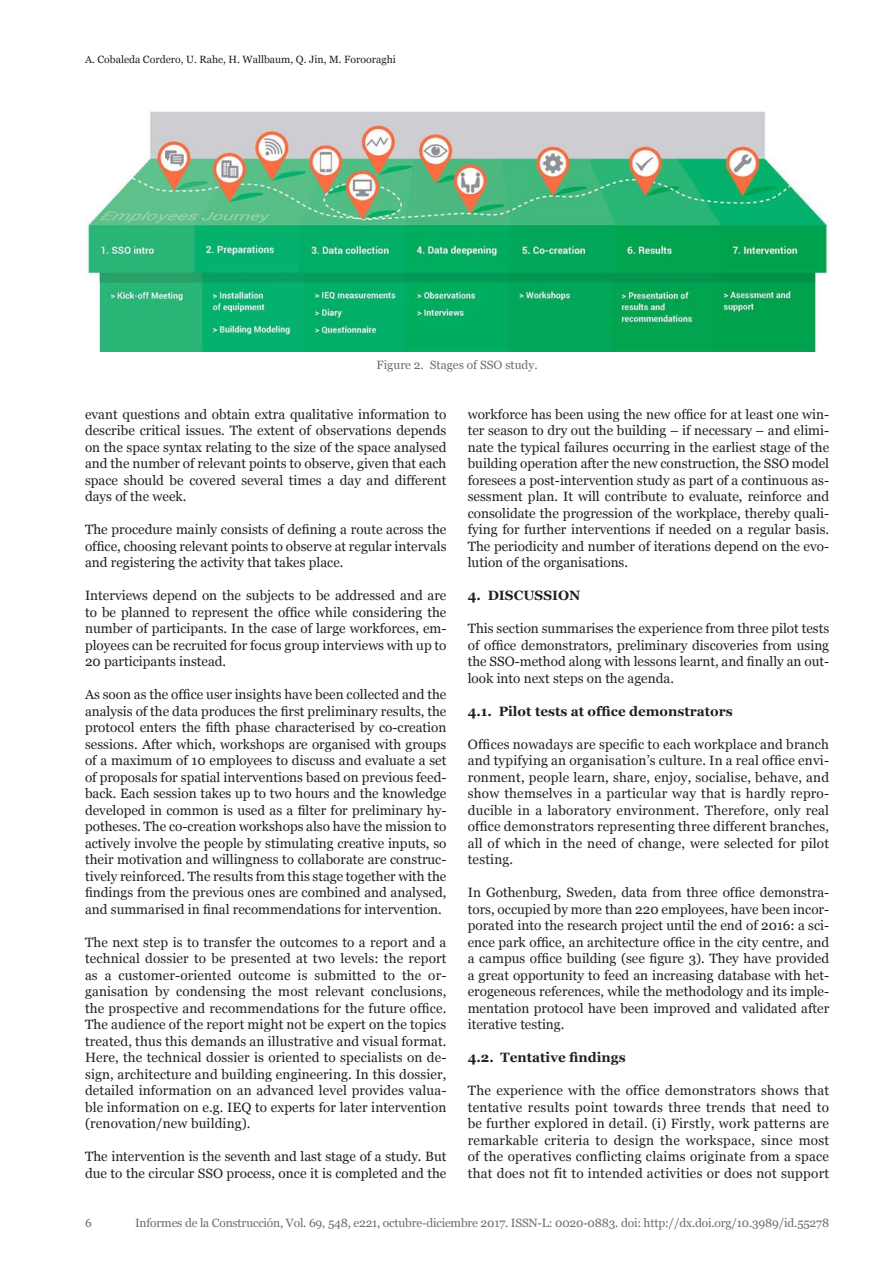
<style>
.page{position:relative;width:893px;height:1263px;background:#fff}
.page>*{position:absolute;margin:0;border:0;box-sizing:border-box;transform-origin:0 0}
.t1{font:13.5px/16.5px "Georgia";color:#231f20;text-align:justify}
.t2{font:700 13.5px "Georgia";color:#231f20}
.t3{font:12px "Georgia";letter-spacing:-.015em;color:#6c6d70}
.t4{font:10.5px "Georgia";color:#231f20}
</style>
<div class="page">
<img style="left:85px;top:111px;width:744px;height:240px">
<p class="t4" style="left:85px;top:54px;width:312px">A. Cobaleda Cordero, U. Rahe, H. Wallbaum, Q. Jin, M. Forooraghi</p>
<p class="t3" style="left:377px;top:358px;width:162px">Figure 2. Stages of SSO study.</p>
<p class="t1" style="left:85px;top:406px;width:363px">evant questions and obtain extra qualitative information to describe critical issues. The extent of observations depends on the space syntax relating to the size of the space analysed and the number of relevant points to observe, given that each space should be covered several times a day and different days of the week.</p>
<p class="t1" style="left:85px;top:521px;width:363px">The procedure mainly consists of defining a route across the office, choosing relevant points to observe at regular intervals and registering the activity that takes place.</p>
<p class="t1" style="left:85px;top:587px;width:363px">Interviews depend on the subjects to be addressed and are to be planned to represent the office while considering the number of participants. In the case of large workforces, em&shy;ployees can be recruited for focus group interviews with up to 20 participants instead.</p>
<p class="t1" style="left:85px;top:686px;width:363px">As soon as the office user insights have been collected and the analysis of the data produces the first preliminary results, the protocol enters the fifth phase characterised by co-creation sessions. After which, workshops are organised with groups of a maximum of 10 employees to discuss and evaluate a set of proposals for spatial interventions based on previous feed&shy;back. Each session takes up to two hours and the knowledge developed in common is used as a filter for preliminary hy&shy;potheses. The co-creation workshops also have the mission to actively involve the people by stimulating creative inputs, so their motivation and willingness to collaborate are construc&shy;tively reinforced. The results from this stage together with the findings from the previous ones are combined and analysed, and summarised in final recommendations for intervention.</p>
<p class="t1" style="left:85px;top:934px;width:363px">The next step is to transfer the outcomes to a report and a technical dossier to be presented at two levels: the report as a customer-oriented outcome is submitted to the or&shy;ganisation by condensing the most relevant conclusions, the prospective and recommendations for the future office.<br>The audience of the report might not be expert on the topics treated, thus this demands an illustrative and visual format.<br>Here, the technical dossier is oriented to specialists on de&shy;sign, architecture and building engineering. In this dossier, detailed information on an advanced level provides valua&shy;ble information on e.g. IEQ to experts for later intervention (renovation/new building).</p>
<p class="t1" style="left:85px;top:1148px;width:363px">The intervention is the seventh and last stage of a study. But due to the circular SSO process, once it is completed and the</p>
<p class="t1" style="left:468px;top:406px;width:363px">workforce has been using the new office for at least one win&shy;ter season to dry out the building – if necessary – and elimi&shy;nate the typical failures occurring in the earliest stage of the building operation after the new construction, the SSO model foresees a post-intervention study as part of a continuous as&shy;sessment plan. It will contribute to evaluate, reinforce and consolidate the progression of the workplace, thereby quali&shy;fying for further interventions if needed on a regular basis.<br>The periodicity and number of iterations depend on the evo&shy;lution of the organisations.</p>
<p class="t2" style="left:468px;top:588px;width:42px">4. Discussion</p>
<p class="t1" style="left:468px;top:620px;width:363px">This section summarises the experience from three pilot tests of office demonstrators, preliminary discoveries from using the SSO-method along with lessons learnt, and finally an out&shy;look into next steps on the agenda.</p>
<p class="t2" style="left:468px;top:703px;width:266px">4.1. Pilot tests at office demonstrators</p>
<p class="t1" style="left:468px;top:736px;width:363px">Offices nowadays are specific to each workplace and branch and typifying an organisation’s culture. In a real office envi&shy;ronment, people learn, share, enjoy, socialise, behave, and show themselves in a particular way that is hardly repro&shy;ducible in a laboratory environment. Therefore, only real office demonstrators representing three different branches, all of which in the need of change, were selected for pilot testing.</p>
<p class="t1" style="left:468px;top:884px;width:363px">In Gothenburg, Sweden, data from three office demonstra&shy;tors, occupied by more than 220 employees, have been incor&shy;porated into the research project until the end of 2016: a sci&shy;ence park office, an architecture office in the city centre, and a campus office building (see figure 3). They have provided a great opportunity to feed an increasing database with het&shy;erogeneous references, while the methodology and its imple&shy;mentation protocol have been improved and validated after iterative testing.</p>
<p class="t2" style="left:468px;top:1050px;width:159px">4.2. Tentative findings</p>
<p class="t1" style="left:468px;top:1082px;width:363px">The experience with the office demonstrators shows that tentative results point towards three trends that need to be further explored in detail. (i) Firstly, work patterns are remarkable criteria to design the workspace, since most of the operatives conflicting claims originate from a space that does not fit to intended activities or does not support</p>
<p class="t3" style="left:85px;top:1216px;width:8px">6</p>
<p class="t3" style="left:135px;top:1216px;width:695px">Informes de la Construcción, Vol. 69, 548, e221, octubre-diciembre 2017. ISSN-L: 0020-0883. doi: http://dx.doi.org/10.3989/id.55278</p>
</div>
